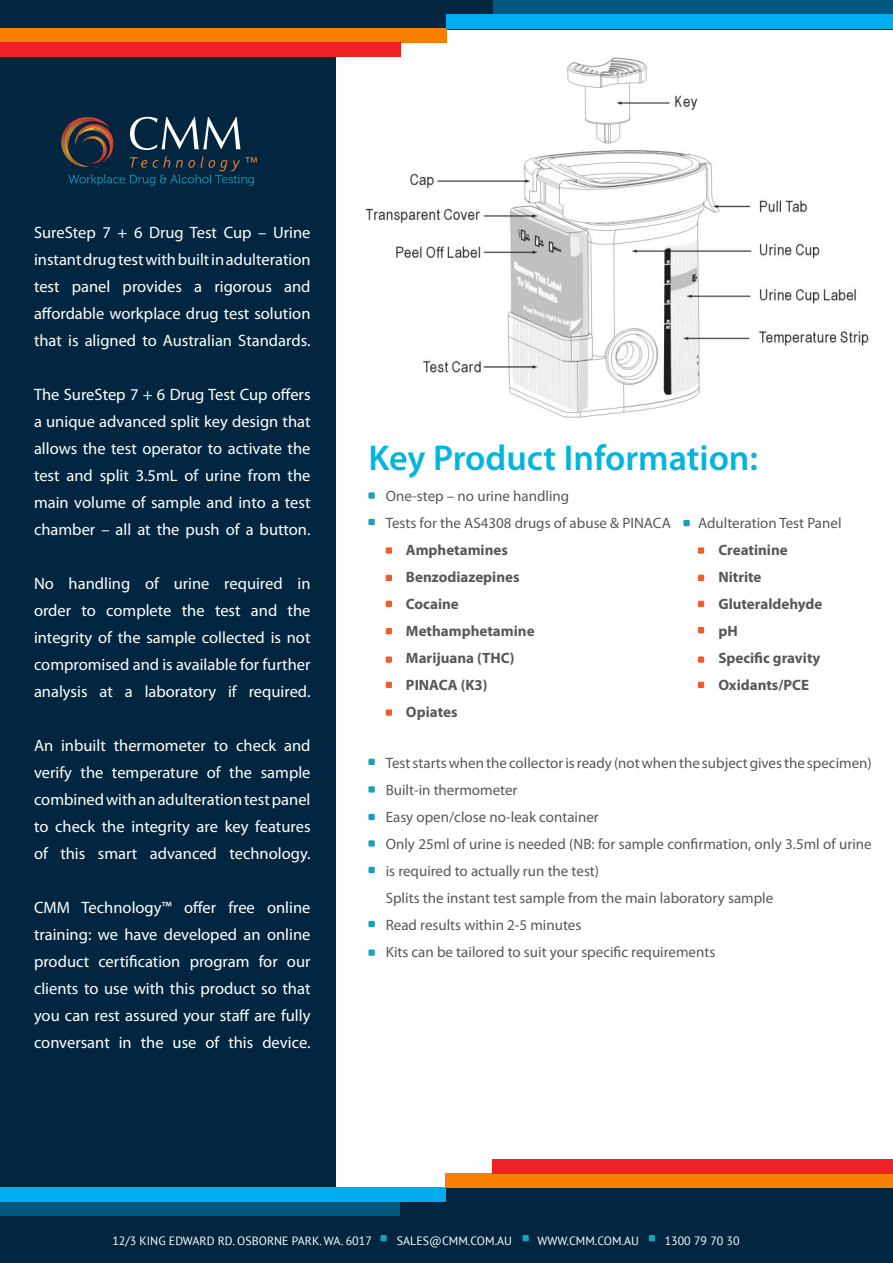
<style>
.page{position:relative;width:893px;height:1263px;background:#fff}
.page>*{position:absolute;margin:0;border:0;box-sizing:border-box;transform-origin:0 0}
.t1{font:600 36px "Myriad Pro";color:#00b6de}
.t2{font:16.5px/27px "Myriad Pro";color:#fff;text-align:justify}
.t3{font:15px/27px "Myriad Pro";color:#57585a}
.t4{font:700 15px "Myriad Pro";color:#57585a}
.t5{font:12px "PT Sans";color:#fff}
</style>
<div class="page">
<div style="left:0;top:57px;width:336px;height:1130px;background:#022640"></div>
<div style="left:0;top:0;width:893px;height:30px;background:#022640"></div>
<img style="left:365px;top:43px;width:504px;height:375px">
<div style="left:386px;top:547px;width:6px;height:7px;background:#f15d2a"></div>
<svg style="left:386px;top:575px;width:6px;height:6px"></svg>
<svg style="left:386px;top:682px;width:6px;height:6px"></svg>
<svg style="left:386px;top:601px;width:6px;height:6px"></svg>
<svg style="left:386px;top:628px;width:6px;height:6px"></svg>
<div style="left:386px;top:656px;width:6px;height:7px;background:#f15d2a"></div>
<div style="left:698px;top:547px;width:6px;height:7px;background:#f15d2a"></div>
<svg style="left:698px;top:575px;width:6px;height:6px"></svg>
<svg style="left:698px;top:682px;width:6px;height:6px"></svg>
<svg style="left:698px;top:601px;width:6px;height:6px"></svg>
<svg style="left:698px;top:627px;width:6px;height:6px"></svg>
<div style="left:698px;top:656px;width:6px;height:7px;background:#f15d2a"></div>
<div style="left:368px;top:492px;width:7px;height:7px;background:#18a0c0"></div>
<div style="left:368px;top:519px;width:7px;height:6px;background:#18a0c0"></div>
<div style="left:368px;top:759px;width:7px;height:6px;background:#18a0c0"></div>
<div style="left:368px;top:814px;width:7px;height:6px;background:#18a0c0"></div>
<div style="left:368px;top:867px;width:7px;height:6px;background:#18a0c0"></div>
<div style="left:368px;top:921px;width:7px;height:6px;background:#18a0c0"></div>
<div style="left:368px;top:786px;width:7px;height:6px;background:#18a0c0"></div>
<div style="left:368px;top:840px;width:7px;height:7px;background:#18a0c0"></div>
<div style="left:368px;top:949px;width:7px;height:7px;background:#18a0c0"></div>
<div style="left:683px;top:520px;width:7px;height:6px;background:#18a0c0"></div>
<div style="left:0;top:28px;width:447px;height:15px;background:#f97f02"></div>
<div style="left:493px;top:0;width:400px;height:14px;background:#015881"></div>
<div style="left:0;top:42px;width:400px;height:15px;background:#ee2123"></div>
<div style="left:447px;top:14px;width:446px;height:14px;background:#00adef"></div>
<div style="left:0;top:1187px;width:893px;height:76px;background:#022640"></div>
<div style="left:446px;top:1173px;width:447px;height:14px;background:#f97f02"></div>
<div style="left:0;top:1201px;width:400px;height:15px;background:#015881"></div>
<div style="left:492px;top:1159px;width:401px;height:14px;background:#ee2123"></div>
<div style="left:0;top:1187px;width:446px;height:15px;background:#00adef"></div>
<svg style="left:61px;top:117px;width:196px;height:69px"></svg>
<svg style="left:649px;top:1235px;width:6px;height:6px"></svg>
<div style="left:522px;top:1235px;width:7px;height:6px;background:#18a0c0"></div>
<div style="left:380px;top:1235px;width:7px;height:6px;background:#18a0c0"></div>
<div style="left:386px;top:709px;width:6px;height:7px;background:#f15d2a"></div>
<p class="t2" style="left:34px;top:219px;width:278px">SureStep 7 + 6 Drug Test Cup – Urine instant drug test with built in adulteration test panel provides a rigorous and affordable workplace drug test solution that is aligned to Australian Standards.</p>
<p class="t2" style="left:34px;top:381px;width:278px">The SureStep 7 + 6 Drug Test Cup offers a unique advanced split key design that allows the test operator to activate the test and split 3.5mL of urine from the main volume of sample and into a test chamber – all at the push of a button.</p>
<p class="t2" style="left:34px;top:570px;width:278px">No handling of urine required in order to complete the test and the integrity of the sample collected is not compromised and is available for further analysis at a laboratory if required.</p>
<p class="t2" style="left:34px;top:732px;width:278px">An inbuilt thermometer to check and verify the temperature of the sample combined with an adulteration test panel to check the integrity are key features of this smart advanced technology.</p>
<p class="t2" style="left:34px;top:894px;width:278px">CMM Technology™ offer free online training: we have developed an online product certification program for our clients to use with this product so that you can rest assured your staff are fully conversant in the use of this device.</p>
<p class="t1" style="left:368px;top:435px;width:391px">Key Product Information:</p>
<p class="t3" style="left:698px;top:509px;width:145px">Adulteration Test Panel</p>
<p class="t4" style="left:718px;top:540px;width:71px">Creatinine</p>
<p class="t4" style="left:718px;top:567px;width:45px">Nitrite</p>
<p class="t4" style="left:718px;top:594px;width:105px">Gluteraldehyde</p>
<p class="t4" style="left:718px;top:621px;width:21px">pH</p>
<p class="t4" style="left:718px;top:648px;width:104px">Specific gravity</p>
<p class="t4" style="left:718px;top:675px;width:92px">Oxidants/PCE</p>
<p class="t3" style="left:386px;top:482px;width:185px">One-step – no urine handling</p>
<p class="t3" style="left:386px;top:509px;width:287px">Tests for the AS4308 drugs of abuse &amp; PINACA</p>
<p class="t4" style="left:406px;top:540px;width:103px">Amphetamines</p>
<p class="t4" style="left:406px;top:567px;width:115px">Benzodiazepines</p>
<p class="t4" style="left:406px;top:594px;width:54px">Cocaine</p>
<p class="t4" style="left:406px;top:621px;width:130px">Methamphetamine</p>
<p class="t4" style="left:406px;top:648px;width:110px">Marijuana (THC)</p>
<p class="t4" style="left:406px;top:675px;width:83px">PINACA (K3)</p>
<p class="t4" style="left:406px;top:702px;width:53px">Opiates</p>
<p class="t3" style="left:386px;top:749px;width:488px">Test starts when the collector is ready (not when the subject gives the specimen)</p>
<p class="t3" style="left:386px;top:776px;width:133px">Built-in thermometer</p>
<p class="t3" style="left:386px;top:803px;width:215px">Easy open/close no-leak container</p>
<p class="t3" style="left:386px;top:830px;width:487px">Only 25ml of urine is needed (NB: for sample confirmation, only 3.5ml of urine is required to actually run the test)</p>
<p class="t3" style="left:386px;top:884px;width:389px">Splits the instant test sample from the main laboratory sample</p>
<p class="t3" style="left:386px;top:911px;width:197px">Read results within 2-5 minutes</p>
<p class="t3" style="left:386px;top:938px;width:331px">Kits can be tailored to suit your specific requirements</p>
<p class="t5" style="left:112px;top:1233px;width:261px">12/3 KING EDWARD RD. OSBORNE PARK. WA. 6017</p>
<p class="t5" style="left:397px;top:1233px;width:117px">SALES@CMM.COM.AU</p>
<p class="t5" style="left:537px;top:1233px;width:103px">WWW.CMM.COM.AU</p>
<p class="t5" style="left:665px;top:1233px;width:77px">1300 79 70 30</p>
</div>
